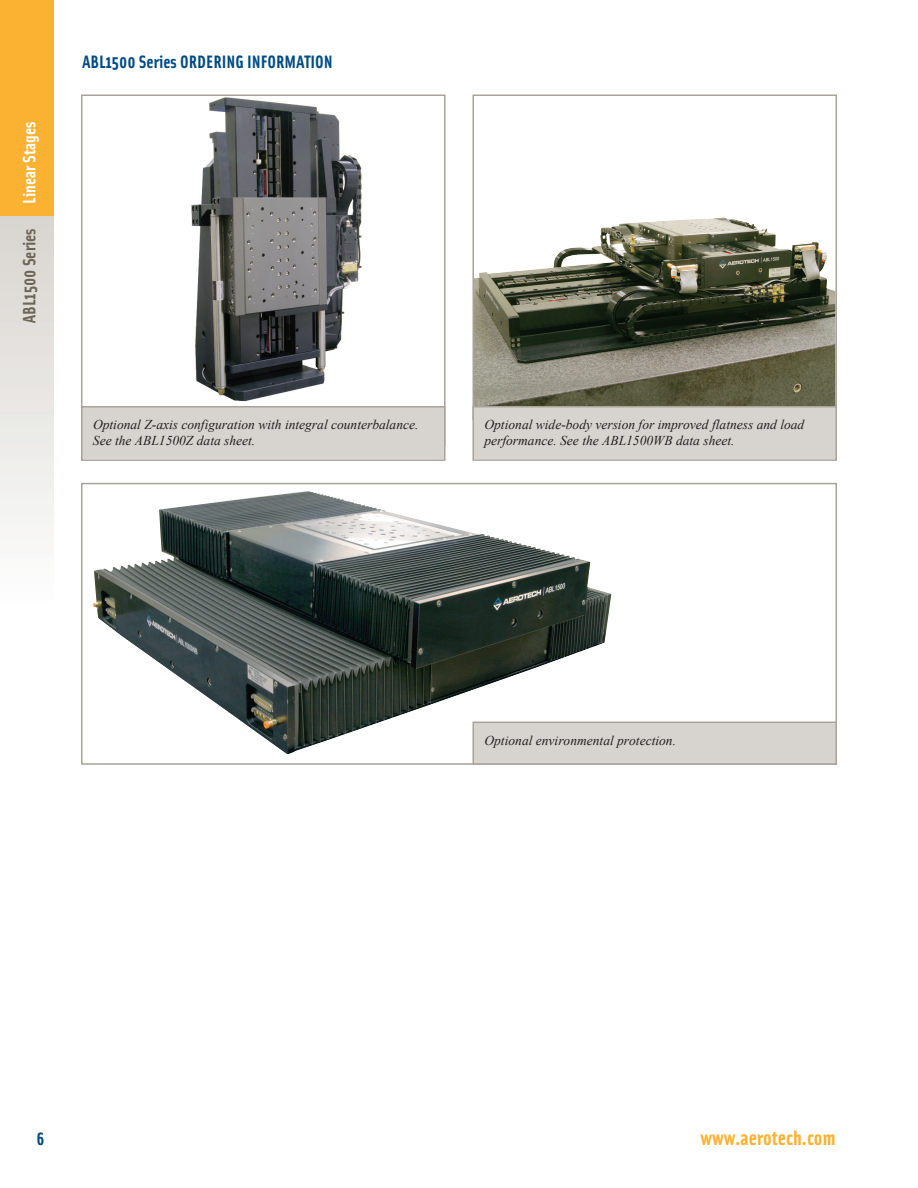
<style>
.page{position:relative;width:918px;height:1188px;background:#fff}
.page>*{position:absolute;margin:0;border:0;box-sizing:border-box;transform-origin:0 0}
.t1{font:700 21px "Solex";color:#fbb131}
.t2{font:700 18px "Solex";color:#004b84}
.t3{font:700 18px "Solex";color:#6d6658}
.t4{font:700 18px "Solex";color:#fff}
.t5{font:italic 13.5px/16.2px "Times New Roman";color:#231f20}
</style>
<div class="page">
<div style="left:0;top:216px;width:54px;height:391px;background:linear-gradient(to bottom,#d8d4cf,#fdfefd)"></div>
<div style="left:0;top:0;width:54px;height:216px;background:#fbb131"></div>
<img style="left:93px;top:491px;width:518px;height:263px">
<div style="left:81px;top:483px;width:756px;height:282px;border:2px solid #a9a39a"></div>
<div style="left:474px;top:723px;width:362px;height:40px;background:#d7d4cf"></div>
<div style="left:472px;top:722px;width:365px;height:43px;border:2px solid #a9a39a"></div>
<img style="left:475px;top:217px;width:359px;height:189px">
<div style="left:472px;top:94px;width:365px;height:326px;border:2px solid #a9a39a"></div>
<img style="left:191px;top:97px;width:171px;height:305px">
<div style="left:81px;top:94px;width:365px;height:353px;border:2px solid #a9a39a"></div>
<div style="left:82px;top:408px;width:362px;height:51px;background:#d7d4cf"></div>
<div style="left:81px;top:406px;width:365px;height:55px;border:2px solid #a9a39a"></div>
<div style="left:474px;top:407px;width:362px;height:52px;background:#d7d4cf"></div>
<div style="left:472px;top:406px;width:365px;height:55px;border:2px solid #a9a39a"></div>
<h2 class="t4" style="left:19px;top:204px;width:84px;rotate:-90deg">Linear Stages</h2>
<h2 class="t3" style="left:19px;top:323px;width:96px;rotate:-90deg">ABL1500 Series</h2>
<h2 class="t2" style="left:82px;top:51px;width:252px">ABL1500 Series ORDERING INFORMATION</h2>
<p class="t5" style="left:93px;top:416px;width:327px">Optional Z-axis configuration with integral counterbalance.<br>See the ABL1500Z data sheet.</p>
<p class="t5" style="left:484px;top:416px;width:321px">Optional wide-body version for improved flatness and load performance. See the ABL1500WB data sheet.</p>
<p class="t5" style="left:484px;top:732px;width:193px">Optional environmental protection.</p>
<h2 class="t2" style="left:36px;top:1129px;width:9px">6</h2>
<h1 class="t1" style="left:700px;top:1126px;width:137px">www.aerotech.com</h1>
</div>
